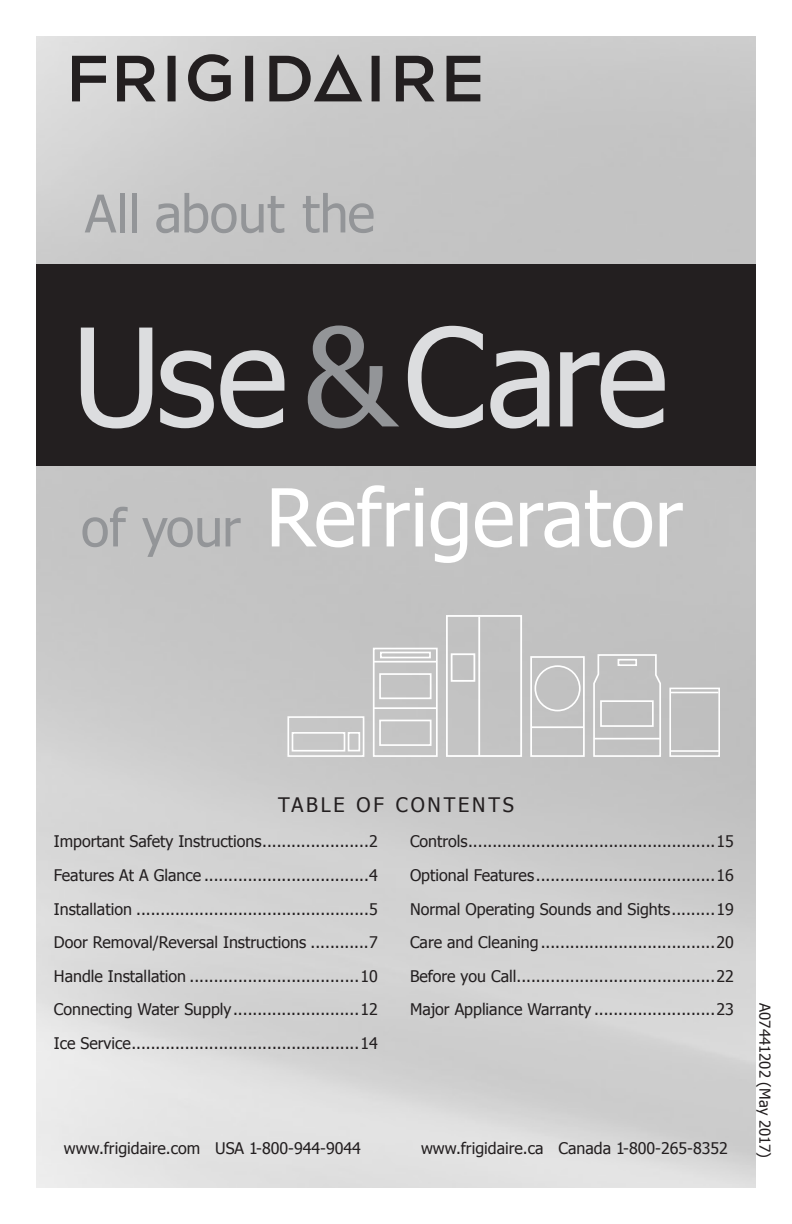
<style>
.page{position:relative;width:792px;height:1224px;background:#fff}
.page>*{position:absolute;margin:0;border:0;box-sizing:border-box;transform-origin:0 0}
.t1{font:136px "Tahoma";letter-spacing:-.025em;color:#dcdddf}
.t2{font:80px "Tahoma";color:#fff}
.t3{font:52px "Tahoma";color:#939598}
.t4{font:20px "Tahoma";letter-spacing:.14em;color:#231f20}
.ID_TOC_1st_Level{font:16px "Tahoma";color:#231f20}
.t5{font:15px "Tahoma";color:#231f20}
.s1{color:#939598}
.s2{font-size:52px;color:#939598}
</style>
<div class="page">
<img style="left:36px;top:36px;width:720px;height:1152px">
<div style="left:36px;top:264px;width:720px;height:201px;background:#231f20"></div>
<div style="left:530px;top:656px;width:55px;height:101px;border:2px solid #fff"></div>
<div style="left:534px;top:665px;width:47px;height:46px;border:2px solid #fff;border-radius:50%"></div>
<hr style="left:531px;top:726px;width:53px;height:2px;background:#fff">
<div style="left:380px;top:652px;width:51px;height:6px;border:2px solid #fff"></div>
<div style="left:373px;top:648px;width:65px;height:109px;border:2px solid #fff"></div>
<div style="left:379px;top:673px;width:53px;height:26px;border:2px solid #fff"></div>
<div style="left:379px;top:720px;width:53px;height:26px;border:2px solid #fff"></div>
<hr style="left:373px;top:707px;width:63px;height:2px;background:#fff">
<hr style="left:374px;top:661px;width:63px;height:2px;background:#fff">
<div style="left:669px;top:688px;width:51px;height:69px;border:2px solid #fff"></div>
<hr style="left:671px;top:750px;width:48px;height:2px;background:#fff">
<hr style="left:671px;top:692px;width:48px;height:1px;background:#fff">
<svg style="left:592px;top:653px;width:70px;height:105px;background:#c5c5c5"></svg>
<div style="left:600px;top:700px;width:54px;height:27px;border:2px solid #fff"></div>
<hr style="left:594px;top:738px;width:66px;height:2px;background:#fff">
<div style="left:618px;top:659px;width:19px;height:7px;border:2px solid #fff"></div>
<div style="left:446px;top:615px;width:76px;height:142px;border:2px solid #fff"></div>
<div style="left:451px;top:653px;width:24px;height:29px;border:2px solid #fff"></div>
<hr style="left:478px;top:617px;width:2px;height:139px;background:#fff">
<div style="left:287px;top:716px;width:77px;height:41px;border:2px solid #fff"></div>
<div style="left:292px;top:732px;width:53px;height:20px;border:2px solid #fff"></div>
<div style="left:348px;top:732px;width:12px;height:19px;border:2px solid #fff"></div>
<svg style="left:372px;top:56px;width:8px;height:45px"></svg>
<svg style="left:188px;top:54px;width:43px;height:47px;background:#7f7d7e"></svg>
<svg style="left:447px;top:56px;width:33px;height:45px"></svg>
<svg style="left:72px;top:56px;width:34px;height:45px;background:#828080"></svg>
<svg style="left:117px;top:56px;width:39px;height:45px;background:#727071"></svg>
<svg style="left:168px;top:56px;width:8px;height:45px"></svg>
<svg style="left:245px;top:56px;width:8px;height:45px"></svg>
<svg style="left:396px;top:56px;width:39px;height:45px;background:#6c6a6b"></svg>
<svg style="left:269px;top:54px;width:93px;height:47px;background:#858484"></svg>
<h3 class="t3" style="left:85px;top:179px;width:291px">All about the</h3>
<h1 class="t1" style="left:72px;top:286px;width:598px">Use <span class="s1">&amp;</span> Care</h1>
<h2 class="t2" style="left:81px;top:464px;width:604px"><span class="s2">of your</span> Refrigerator</h2>
<p class="t4" style="left:278px;top:791px;width:237px">TABLE OF CONTENTS</p>
<p class="ID_TOC_1st_Level" style="left:54px;top:831px;width:326px">Important Safety Instructions......................2</p>
<p class="ID_TOC_1st_Level" style="left:54px;top:864px;width:326px">Features At A Glance ..................................4</p>
<p class="ID_TOC_1st_Level" style="left:54px;top:898px;width:326px">Installation ................................................5</p>
<p class="ID_TOC_1st_Level" style="left:54px;top:932px;width:326px">Door Removal/Reversal Instructions ............7</p>
<p class="ID_TOC_1st_Level" style="left:54px;top:965px;width:326px">Handle Installation ...................................10</p>
<p class="ID_TOC_1st_Level" style="left:54px;top:999px;width:326px">Connecting Water Supply..........................12</p>
<p class="ID_TOC_1st_Level" style="left:54px;top:1032px;width:326px">Ice Service...............................................14</p>
<p class="ID_TOC_1st_Level" style="left:410px;top:831px;width:326px">Controls...................................................15</p>
<p class="ID_TOC_1st_Level" style="left:410px;top:864px;width:326px">Optional Features .....................................16</p>
<p class="ID_TOC_1st_Level" style="left:410px;top:898px;width:326px">Normal Operating Sounds and Sights.........19</p>
<p class="ID_TOC_1st_Level" style="left:410px;top:932px;width:326px">Care and Cleaning....................................20</p>
<p class="ID_TOC_1st_Level" style="left:410px;top:965px;width:326px">Before you Call.........................................22</p>
<p class="ID_TOC_1st_Level" style="left:410px;top:999px;width:326px">Major Appliance Warranty .........................23</p>
<p class="ID_TOC_1st_Level" style="left:64px;top:1138px;width:299px">www.frigidaire.com USA 1-800-944-9044</p>
<p class="ID_TOC_1st_Level" style="left:421px;top:1138px;width:308px">www.frigidaire.ca Canada 1-800-265-8352</p>
<p class="t5" style="left:775px;top:1003px;width:156px;rotate:90deg">A07441202 (May 2017)</p>
</div>
